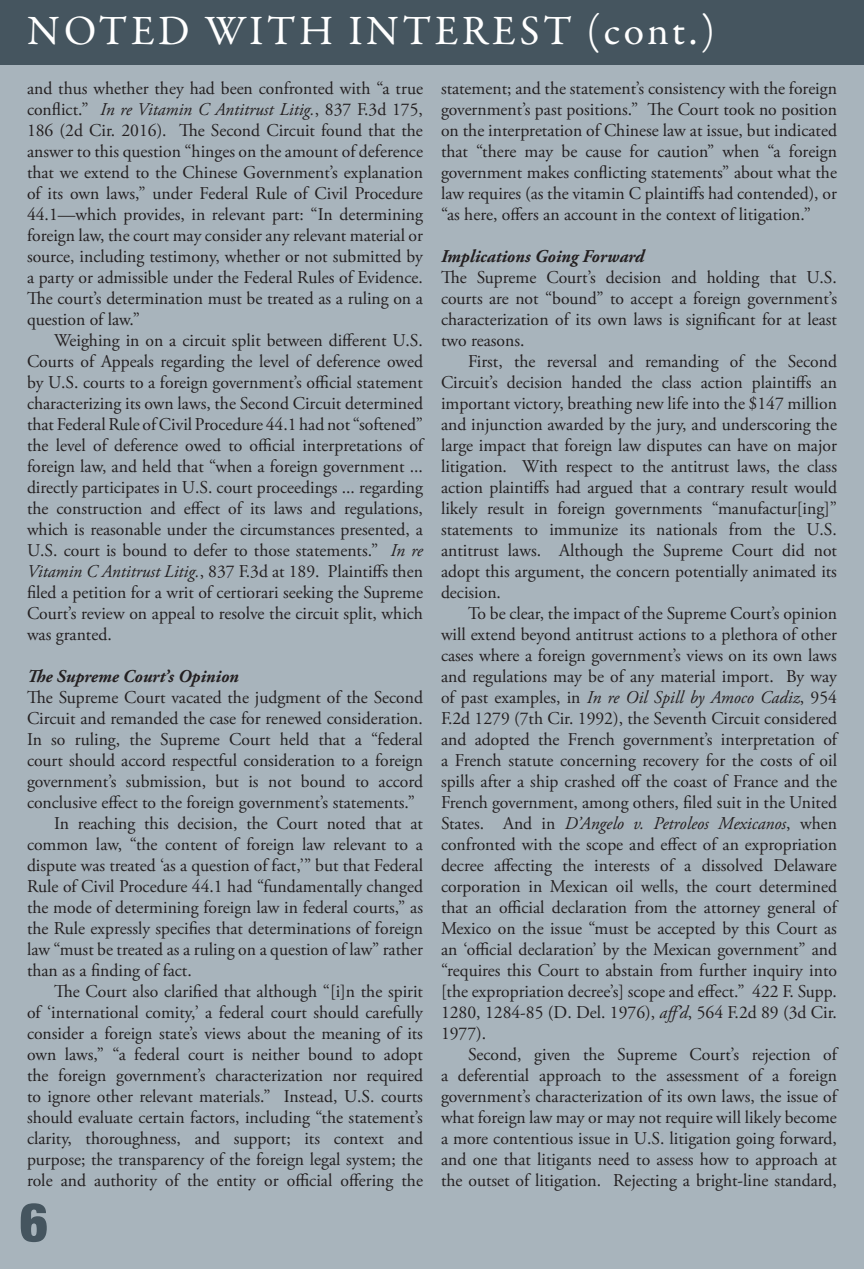
<style>
.page{position:relative;width:864px;height:1269px;background:#a8b4bc}
.page>*{position:absolute;margin:0;border:0;box-sizing:border-box;transform-origin:0 0}
.t1{font:900 condensed 54px "Helvetica Neue";color:#45555f}
.t2{font:42px "Garamond Premr Pro";letter-spacing:.09em;color:#fff}
.QE_-_Main_Article_St{font:18px/21px "Adobe Garamond Pro";color:#231f20;text-align:justify}
.QE_-_Main_Article_St-2{font:italic 700 18px "Adobe Garamond Pro";color:#231f20}
.s1{font-style:italic}
</style>
<div class="page">
<div style="left:0;top:0;width:864px;height:64px;background:#45555f"></div>
<p class="t2" style="left:28px;top:5px;width:689px">NOTED WITH INTEREST (cont.)</p>
<p class="QE_-_Main_Article_St" style="left:27px;top:78px;width:398px">and thus whether they had been confronted with “a true conflict.” <span class="s1">In re Vitamin C Antitrust Litig.</span>, 837 F.3d 175, 186 (2d Cir. 2016). The Second Circuit found that the answer to this question “hinges on the amount of deference that we extend to the Chinese Government’s explanation of its own laws,” under Federal Rule of Civil Procedure 44.1—which provides, in relevant part: “In determining foreign law, the court may consider any relevant material or source, including testimony, whether or not submitted by a party or admissible under the Federal Rules of Evidence.<br>The court’s determination must be treated as a ruling on a question of law.”</p>
<p class="QE_-_Main_Article_St" style="left:27px;top:330px;width:398px;text-indent:27px">Weighing in on a circuit split between different U.S.<br>Courts of Appeals regarding the level of deference owed by U.S. courts to a foreign government’s official statement characterizing its own laws, the Second Circuit determined that Federal Rule of Civil Procedure 44.1 had not “softened” the level of deference owed to official interpretations of foreign law, and held that “when a foreign government ... directly participates in U.S. court proceedings ... regarding the construction and effect of its laws and regulations, which is reasonable under the circumstances presented, a U.S. court is bound to defer to those statements.” <span class="s1">In re Vitamin C Antitrust Litig.</span>, 837 F.3d at 189. Plaintiffs then filed a petition for a writ of certiorari seeking the Supreme Court’s review on appeal to resolve the circuit split, which was granted.</p>
<p class="QE_-_Main_Article_St-2" style="left:27px;top:666px;width:213px">The Supreme Court’s Opinion</p>
<p class="QE_-_Main_Article_St" style="left:27px;top:687px;width:398px">The Supreme Court vacated the judgment of the Second Circuit and remanded the case for renewed consideration.<br>In so ruling, the Supreme Court held that a “federal court should accord respectful consideration to a foreign government’s submission, but is not bound to accord conclusive effect to the foreign government’s statements.”</p>
<p class="QE_-_Main_Article_St" style="left:27px;top:813px;width:398px;text-indent:27px">In reaching this decision, the Court noted that at common law, “the content of foreign law relevant to a dispute was treated ‘as a question of fact,’” but that Federal Rule of Civil Procedure 44.1 had “fundamentally changed the mode of determining foreign law in federal courts,” as the Rule expressly specifies that determinations of foreign law “must be treated as a ruling on a question of law” rather than as a finding of fact.</p>
<p class="QE_-_Main_Article_St" style="left:27px;top:981px;width:398px;text-indent:27px">The Court also clarified that although “[i]n the spirit of ‘international comity,’ a federal court should carefully consider a foreign state’s views about the meaning of its own laws,” “a federal court is neither bound to adopt the foreign government’s characterization nor required to ignore other relevant materials.” Instead, U.S. courts should evaluate certain factors, including “the statement’s clarity, thoroughness, and support; its context and purpose; the transparency of the foreign legal system; the role and authority of the entity or official offering the</p>
<p class="QE_-_Main_Article_St" style="left:441px;top:78px;width:398px">statement; and the statement’s consistency with the foreign government’s past positions.” The Court took no position on the interpretation of Chinese law at issue, but indicated that “there may be cause for caution” when “a foreign government makes conflicting statements” about what the law requires (as the vitamin C plaintiffs had contended), or “as here, offers an account in the context of litigation.”</p>
<p class="QE_-_Main_Article_St-2" style="left:441px;top:246px;width:205px">Implications Going Forward</p>
<p class="QE_-_Main_Article_St" style="left:441px;top:267px;width:398px">The Supreme Court’s decision and holding that U.S. courts are not “bound” to accept a foreign government’s characterization of its own laws is significant for at least two reasons.</p>
<p class="QE_-_Main_Article_St" style="left:441px;top:351px;width:398px;text-indent:27px">First, the reversal and remanding of the Second Circuit’s decision handed the class action plaintiffs an important victory, breathing new life into the $147 million and injunction awarded by the jury, and underscoring the large impact that foreign law disputes can have on major litigation. With respect to the antitrust laws, the class action plaintiffs had argued that a contrary result would likely result in foreign governments “manufactur[ing]” statements to immunize its nationals from the U.S. antitrust laws. Although the Supreme Court did not adopt this argument, the concern potentially animated its decision.</p>
<p class="QE_-_Main_Article_St" style="left:441px;top:603px;width:398px;text-indent:27px">To be clear, the impact of the Supreme Court’s opinion will extend beyond antitrust actions to a plethora of other cases where a foreign government’s views on its own laws and regulations may be of any material import. By way of past examples, in <span class="s1">In re Oil Spill by Amoco Cadiz</span>, 954<br>F.2d 1279 (7th Cir. 1992), the Seventh Circuit considered and adopted the French government’s interpretation of a French statute concerning recovery for the costs of oil spills after a ship crashed off the coast of France and the French government, among others, filed suit in the United States. And in <span class="s1">D’Angelo v. Petroleos Mexicanos</span>, when confronted with the scope and effect of an expropriation decree affecting the interests of a dissolved Delaware corporation in Mexican oil wells, the court determined that an official declaration from the attorney general of Mexico on the issue “must be accepted by this Court as an ‘official declaration’ by the Mexican government” and “requires this Court to abstain from further inquiry into [the expropriation decree’s] scope and effect.” 422 F. Supp.<br>1280, 1284-85 (D. Del. 1976), <span class="s1">aff’d</span>, 564 F.2d 89 (3d Cir.<br>1977).</p>
<p class="QE_-_Main_Article_St" style="left:441px;top:1044px;width:398px;text-indent:27px">Second, given the Supreme Court’s rejection of a deferential approach to the assessment of a foreign government’s characterization of its own laws, the issue of what foreign law may or may not require will likely become a more contentious issue in U.S. litigation going forward, and one that litigants need to assess how to approach at the outset of litigation. Rejecting a bright-line standard,</p>
<p class="t1" style="left:20px;top:1189px;width:30px">6</p>
</div>
